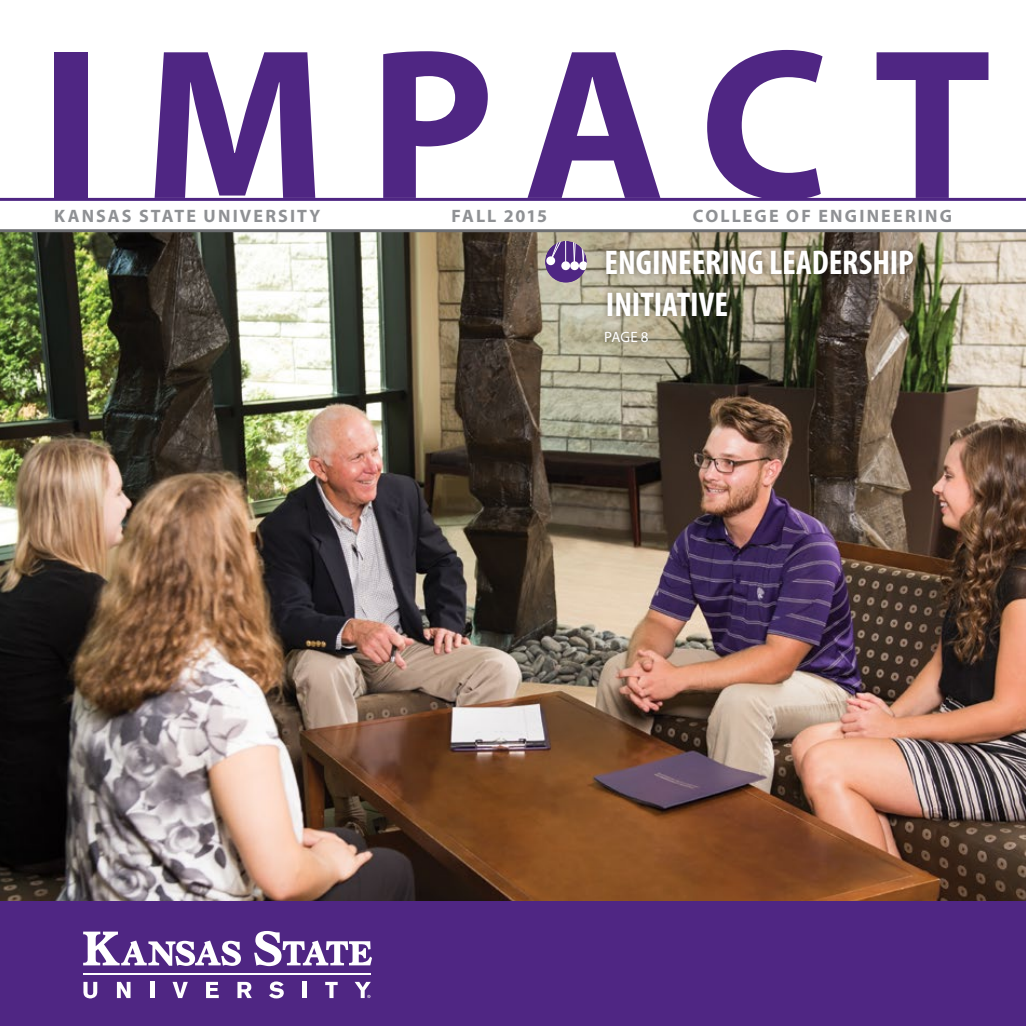
<style>
.page{position:relative;width:1026px;height:1026px;background:#fff}
.page>*{position:absolute;margin:0;border:0;box-sizing:border-box;transform-origin:0 0}
.t1{font:700 216px "Myriad Pro";letter-spacing:.195em;color:#4f2683}
.t2{font:700 condensed 34.5px/41.4px "Myriad Pro";letter-spacing:-.005em;color:#fff}
.t3{font:700 18px "Myriad Pro";letter-spacing:.12em;color:#8f9194}
.t4{font:700 18px "Myriad Pro";letter-spacing:.085em;color:#8f9194}
.t5{font:15px "Myriad Pro";color:#fff}
</style>
<div class="page">
<img style="left:0;top:232px;width:1026px;height:670px">
<div style="left:0;top:902px;width:1026px;height:124px;background:#4f2683"></div>
<div style="left:599px;top:245px;width:321px;height:103px;background:#000;opacity:.38"></div>
<hr style="left:83px;top:973px;width:287px;height:1px;background:#fff">
<svg style="left:83px;top:932px;width:158px;height:34px"></svg>
<svg style="left:254px;top:931px;width:118px;height:35px"></svg>
<svg style="left:83px;top:982px;width:14px;height:16px"></svg>
<svg style="left:117px;top:982px;width:14px;height:16px"></svg>
<hr style="left:150px;top:982px;width:4px;height:16px;background:#fff">
<svg style="left:173px;top:982px;width:15px;height:16px"></svg>
<svg style="left:206px;top:982px;width:13px;height:16px"></svg>
<svg style="left:237px;top:982px;width:15px;height:16px"></svg>
<svg style="left:269px;top:982px;width:15px;height:16px"></svg>
<hr style="left:303px;top:982px;width:4px;height:16px;background:#fff">
<svg style="left:325px;top:982px;width:13px;height:16px"></svg>
<svg style="left:355px;top:982px;width:16px;height:16px"></svg>
<hr style="left:0;top:198px;width:1026px;height:3px;background:#4f2683">
<hr style="left:0;top:229px;width:1026px;height:3px;background:#6d6e71">
<div style="left:545px;top:241px;width:42px;height:42px;background:#4f2683;border-radius:50%"></div>
<div style="left:546px;top:256px;width:9px;height:9px;background:#fff;border-radius:50%"></div>
<div style="left:561px;top:261px;width:9px;height:9px;background:#fff;border-radius:50%"></div>
<div style="left:570px;top:261px;width:9px;height:9px;background:#fff;border-radius:50%"></div>
<div style="left:579px;top:261px;width:8px;height:9px;background:#fff;border-radius:50%"></div>
<svg style="left:573px;top:241px;width:12px;height:22px"></svg>
<svg style="left:550px;top:241px;width:16px;height:21px"></svg>
<h1 class="t1" style="left:40px;top:-16px;width:953px">IMPACT</h1>
<p class="t3" style="left:54px;top:204px;width:268px">KANSAS STATE UNIVERSITY</p>
<p class="t4" style="left:451px;top:204px;width:97px">FALL 2015</p>
<p class="t3" style="left:693px;top:204px;width:261px">COLLEGE OF ENGINEERING</p>
<h2 class="t2" style="left:604px;top:241px;width:311px">ENGINEERING LEADERSHIP<br>INITIATIVE</h2>
<p class="t5" style="left:604px;top:327px;width:46px">PAGE 8</p>
</div>
